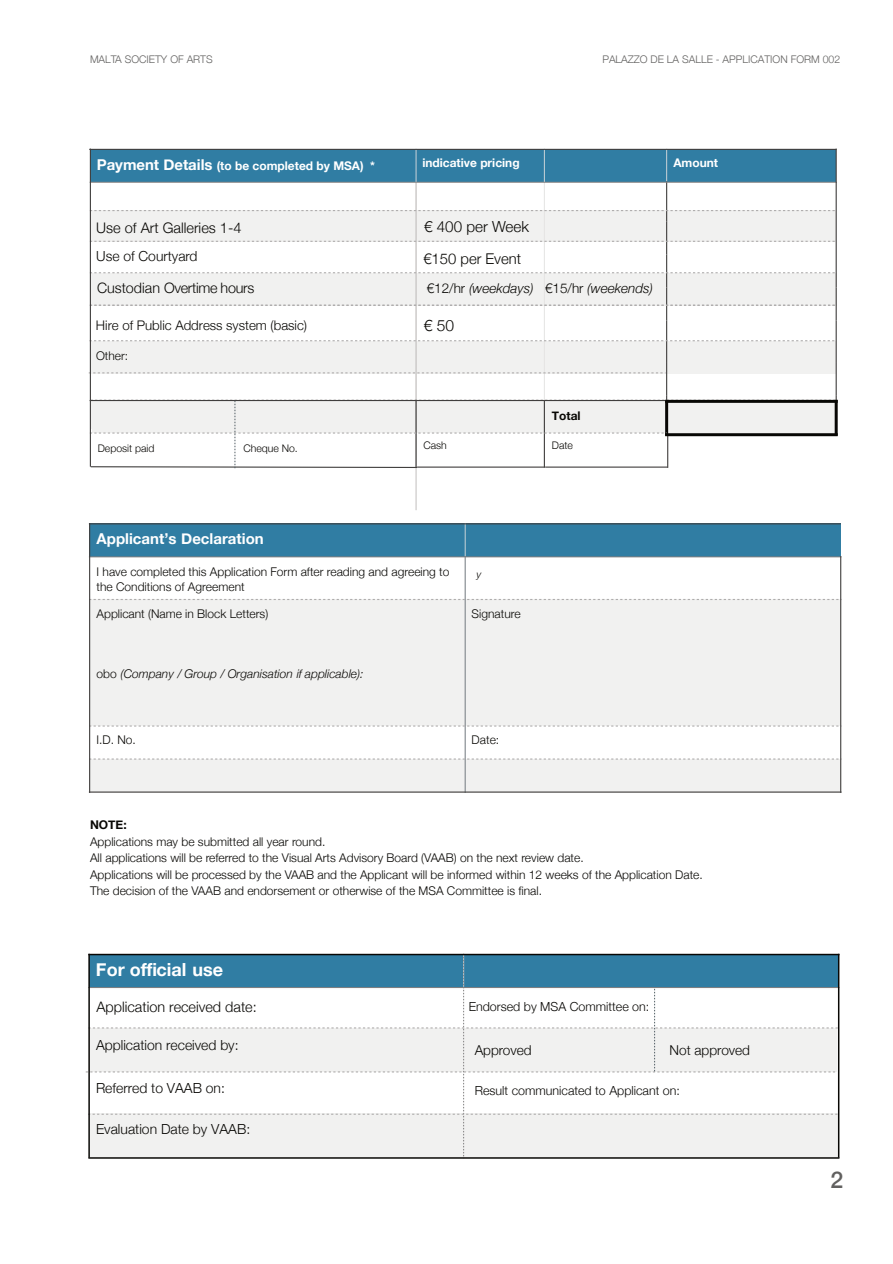
<style>
.page{position:relative;width:893px;height:1264px;background:#fff}
.page>*{position:absolute;margin:0;border:0;box-sizing:border-box;transform-origin:0 0}
.t1{font:500 22.95px "Helvetica Neue";color:#61605f}
.t2{font:700 18px "Helvetica Neue";color:#fff}
.t3{font:300 15.6px "Helvetica Neue";color:#080704}
.t4{font:300 15.15px "Helvetica Neue";color:#080704}
.t5{font:700 15px "Helvetica Neue";color:#fff}
.t6{font:300 14.85px "Helvetica Neue";color:#080704}
.t7{font:300 14.55px "Helvetica Neue";color:#080704}
.t8{font:300 14.4px "Helvetica Neue";color:#080704}
.t9{font:300 14.4px "Helvetica Neue";letter-spacing:-.02em;color:#080704}
.t10{font:300 13.95px "Helvetica Neue";color:#080704}
.t11{font:300 13.8px "Helvetica Neue";color:#080704}
.t12{font:300 13.65px "Helvetica Neue";color:#080704}
.t13{font:italic 300 13.5px "Helvetica Neue";color:#080704}
.t14{font:300 13.2px "Helvetica Neue";color:#080704}
.t15{font:300 12.45px "Helvetica Neue";color:#080704}
.t16{font:300 12px/16.5px "Helvetica Neue";color:#080704}
.t17{font:700 12px "Helvetica Neue";color:#fff}
.t18{font:italic 300 12px "Helvetica Neue";color:#080704}
.t19{font:700 12px "Helvetica Neue";color:#080704}
.t20{font:300 10.5px "Helvetica Neue";color:#61605f}
.t21{font:300 10.5px "Helvetica Neue";color:#080704}
.t22{font:italic 300 10.5px "Helvetica Neue";color:#080704}
.s1{font-size:15px}
.s2{font-style:normal}
</style>
<div class="page">
<div style="left:90px;top:149px;width:326px;height:33px;background:#307da3"></div>
<div style="left:416px;top:149px;width:128px;height:33px;background:#307da3"></div>
<div style="left:544px;top:149px;width:123px;height:33px;background:#307da3"></div>
<div style="left:667px;top:149px;width:169px;height:33px;background:#307da3"></div>
<div style="left:90px;top:210px;width:745px;height:31px;background:#f1f1f0"></div>
<div style="left:91px;top:273px;width:745px;height:33px;background:#f1f1f0"></div>
<div style="left:91px;top:341px;width:744px;height:32px;background:#f1f1f0"></div>
<hr style="left:416px;top:149px;width:1px;height:33px;background:#c9d3d8">
<hr style="left:416px;top:183px;width:1px;height:327px;background:#c1bebd">
<hr style="left:544px;top:149px;width:1px;height:33px;background:#c9d3d8">
<hr style="left:544px;top:182px;width:1px;height:246px;background:#e5e4e3">
<hr style="left:666px;top:149px;width:1px;height:32px;background:#c9d3d8">
<hr style="left:666px;top:181px;width:1px;height:41px;background:#413f3e">
<hr style="left:666px;top:222px;width:1px;height:32px;background:#413f3e">
<hr style="left:666px;top:254px;width:1px;height:33px;background:#413f3e">
<hr style="left:666px;top:287px;width:1px;height:33px;background:#413f3e">
<hr style="left:666px;top:320px;width:1px;height:43px;background:#413f3e">
<hr style="left:666px;top:363px;width:1px;height:33px;background:#413f3e">
<svg style="left:91px;top:210px;width:744px;height:1px"></svg>
<svg style="left:91px;top:241px;width:744px;height:1px"></svg>
<svg style="left:91px;top:272px;width:744px;height:1px"></svg>
<svg style="left:91px;top:305px;width:744px;height:1px"></svg>
<svg style="left:89px;top:340px;width:746px;height:1px"></svg>
<svg style="left:89px;top:372px;width:574px;height:1px"></svg>
<hr style="left:665px;top:433px;width:173px;height:3px;background:#080704">
<hr style="left:90px;top:182px;width:747px;height:1px;background:#818080">
<hr style="left:90px;top:149px;width:1px;height:317px;background:#413f3e">
<hr style="left:835px;top:149px;width:2px;height:138px;background:#413f3e">
<hr style="left:835px;top:287px;width:2px;height:33px;background:#413f3e">
<hr style="left:835px;top:320px;width:2px;height:43px;background:#413f3e">
<hr style="left:835px;top:363px;width:2px;height:33px;background:#413f3e">
<hr style="left:835px;top:400px;width:3px;height:35px;background:#080704">
<hr style="left:89px;top:149px;width:747px;height:1px;background:#413f3e">
<svg style="left:86px;top:953px;width:753px;height:205px"></svg>
<div style="left:90px;top:524px;width:375px;height:33px;background:#307da3"></div>
<div style="left:465px;top:524px;width:376px;height:33px;background:#307da3"></div>
<div style="left:90px;top:599px;width:375px;height:127px;background:#f1f1f0"></div>
<div style="left:465px;top:599px;width:376px;height:127px;background:#f1f1f0"></div>
<div style="left:90px;top:759px;width:375px;height:33px;background:#f1f1f0"></div>
<div style="left:465px;top:759px;width:376px;height:33px;background:#f1f1f0"></div>
<hr style="left:465px;top:523px;width:1px;height:33px;background:#c9d3d8">
<hr style="left:465px;top:556px;width:1px;height:236px;background:#80878c">
<svg style="left:90px;top:599px;width:749px;height:1px"></svg>
<svg style="left:90px;top:725px;width:749px;height:1px"></svg>
<svg style="left:90px;top:758px;width:749px;height:1px"></svg>
<hr style="left:89px;top:556px;width:752px;height:1px;background:#818080">
<hr style="left:89px;top:523px;width:1px;height:269px;background:#413f3e">
<hr style="left:840px;top:556px;width:1px;height:236px;background:#413f3e">
<hr style="left:89px;top:523px;width:752px;height:1px;background:#413f3e">
<hr style="left:89px;top:791px;width:752px;height:1px;background:#413f3e">
<svg style="left:90px;top:396px;width:747px;height:72px"></svg>
<p class="t20" style="left:90px;top:53px;width:124px">MALTA SOCIETY OF ARTS</p>
<p class="t20" style="left:602px;top:53px;width:239px">PALAZZO DE LA SALLE - APPLICATION FORM 002</p>
<p class="t17" style="left:97px;top:159px;width:280px"><span class="s1">Payment Details</span> (to be completed by MSA) *</p>
<p class="t17" style="left:422px;top:156px;width:99px">indicative pricing</p>
<p class="t17" style="left:673px;top:156px;width:46px">Amount</p>
<p class="t7" style="left:96px;top:219px;width:147px">Use of Art Galleries 1-4</p>
<p class="t4" style="left:424px;top:217px;width:106px">€ 400 per Week</p>
<p class="t11" style="left:96px;top:248px;width:103px">Use of Courtyard</p>
<p class="t6" style="left:423px;top:249px;width:99px">€150 per Event</p>
<p class="t9" style="left:97px;top:279px;width:159px">Custodian Overtime hours</p>
<p class="t13" style="left:427px;top:280px;width:228px"><span class="s2">€12/hr</span> (weekdays) <span class="s2">€15/hr</span> (weekends)</p>
<p class="t14" style="left:96px;top:317px;width:213px">Hire of Public Address system (basic)</p>
<h3 class="t3" style="left:424px;top:315px;width:32px">€ 50</h3>
<p class="t16" style="left:96px;top:347px;width:34px">Other:</p>
<p class="t19" style="left:552px;top:408px;width:30px">Total</p>
<p class="t21" style="left:98px;top:442px;width:58px">Deposit paid</p>
<p class="t21" style="left:243px;top:442px;width:56px">Cheque No.</p>
<p class="t21" style="left:423px;top:439px;width:25px">Cash</p>
<p class="t21" style="left:552px;top:439px;width:23px">Date</p>
<p class="t5" style="left:97px;top:529px;width:169px">Applicant’s Declaration</p>
<p class="t16" style="left:97px;top:564px;width:354px;line-height:15px">I have completed this Application Form after reading and agreeing to the Conditions of Agreement</p>
<p class="t16" style="left:97px;top:605px;width:173px">Applicant (Name in Block Letters)</p>
<p class="t18" style="left:97px;top:666px;width:268px"><span class="s2">obo</span> (Company / Group / Organisation if applicable):</p>
<p class="t22" style="left:477px;top:568px;width:6px">y</p>
<p class="t16" style="left:472px;top:605px;width:51px">Signature</p>
<p class="t16" style="left:97px;top:731px;width:41px">I.D. No.</p>
<p class="t16" style="left:472px;top:731px;width:29px">Date:</p>
<p class="t19" style="left:90px;top:817px;width:38px">NOTE:</p>
<p class="t16" style="left:90px;top:832px;width:614px">Applications may be submitted all year round.<br>All applications will be referred to the Visual Arts Advisory Board (VAAB) on the next review date.<br>Applications will be processed by the VAAB and the Applicant will be informed within 12 weeks of the Application Date.<br>The decision of the VAAB and endorsement or otherwise of the MSA Committee is final.</p>
<h2 class="t2" style="left:96px;top:958px;width:129px">For official use</h2>
<p class="t8" style="left:96px;top:998px;width:162px">Application received date:</p>
<p class="t10" style="left:96px;top:1036px;width:144px">Application received by:</p>
<p class="t15" style="left:469px;top:999px;width:182px">Endorsed by MSA Committee on:</p>
<p class="t12" style="left:475px;top:1041px;width:59px">Approved</p>
<p class="t12" style="left:669px;top:1041px;width:82px">Not approved</p>
<p class="t10" style="left:96px;top:1079px;width:130px">Referred to VAAB on:</p>
<p class="t15" style="left:475px;top:1083px;width:207px">Result communicated to Applicant on:</p>
<p class="t10" style="left:96px;top:1120px;width:156px">Evaluation Date by VAAB:</p>
<h1 class="t1" style="left:830px;top:1165px;width:14px">2</h1>
</div>
